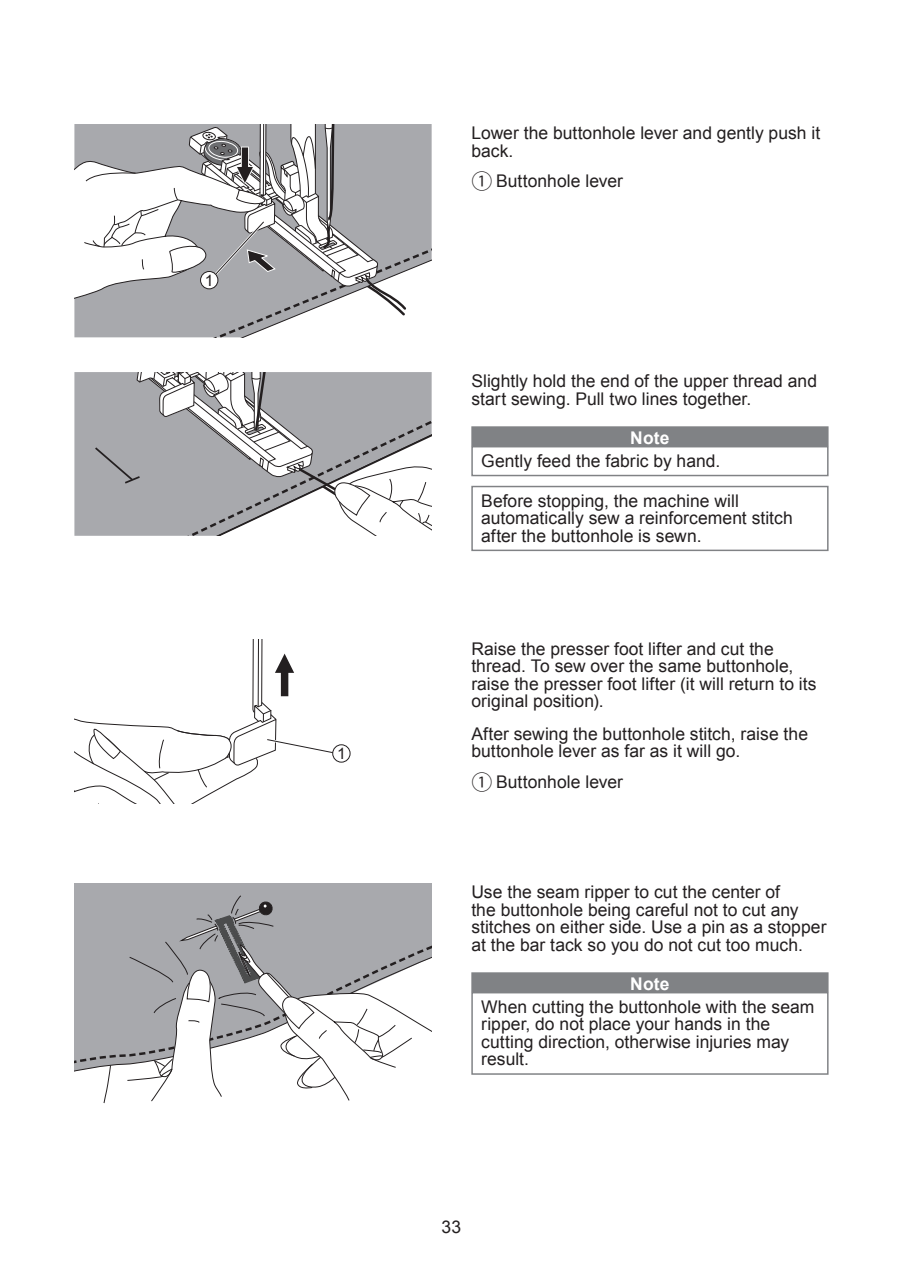
<style>
.page{position:relative;width:903px;height:1275px;background:#fff}
.page>*{position:absolute;margin:0;border:0;box-sizing:border-box;transform-origin:0 0}
.t1{font:17.5px/17.5px "Arial";letter-spacing:.005em;color:#231f20}
.t2{font:700 17.5px "Arial";letter-spacing:.005em;color:#fff}
.t3{font:15.75px "Arial";color:#231f20}
.s1{font-family:"Koz Go Pr 6 N";font-size:21px}
</style>
<div class="page">
<svg style="left:74px;top:124px;width:358px;height:213px"></svg>
<svg style="left:81px;top:372px;width:351px;height:164px"></svg>
<div style="left:332px;top:744px;width:18px;height:19px;border:1px solid #231f20;border-radius:50%"></div>
<svg style="left:74px;top:640px;width:266px;height:164px"></svg>
<div style="left:74px;top:883px;width:358px;height:11px;background:#a8a9ad"></div>
<svg style="left:74px;top:894px;width:358px;height:210px"></svg>
<div style="left:471px;top:426px;width:357px;height:20px;background:#808285"></div>
<div style="left:471px;top:446px;width:357px;height:30px;border:1px solid #808285"></div>
<div style="left:471px;top:486px;width:357px;height:65px;border:1px solid #808285"></div>
<div style="left:471px;top:972px;width:357px;height:20px;background:#808285"></div>
<div style="left:471px;top:992px;width:357px;height:83px;border:1px solid #808285"></div>
<p class="t3" style="left:205px;top:269px;width:10px">1</p>
<p class="t3" style="left:337px;top:743px;width:10px">1</p>
<p class="t1" style="left:471px;top:124px;width:350px">Lower the buttonhole lever and gently push it back.</p>
<p class="t1" style="left:471px;top:172px;width:153px"><span class="s1">①</span> Buttonhole lever</p>
<p class="t1" style="left:471px;top:372px;width:347px">Slightly hold the end of the upper thread and start sewing. Pull two lines together.</p>
<p class="t2" style="left:630px;top:426px;width:41px">Note</p>
<p class="t1" style="left:481px;top:452px;width:241px">Gently feed the fabric by hand.</p>
<p class="t1" style="left:481px;top:492px;width:313px">Before stopping, the machine will automatically sew a reinforcement stitch after the buttonhole is sewn.</p>
<p class="t1" style="left:471px;top:640px;width:347px">Raise the presser foot lifter and cut the thread. To sew over the same buttonhole, raise the presser foot lifter (it will return to its original position).</p>
<p class="t1" style="left:471px;top:725px;width:338px">After sewing the buttonhole stitch, raise the buttonhole lever as far as it will go.</p>
<p class="t1" style="left:471px;top:773px;width:153px"><span class="s1">①</span> Buttonhole lever</p>
<p class="t1" style="left:471px;top:883px;width:357px">Use the seam ripper to cut the center of<br>the buttonhole being careful not to cut any stitches on either side. Use a pin as a stopper at the bar tack so you do not cut too much.</p>
<p class="t2" style="left:630px;top:972px;width:41px">Note</p>
<p class="t1" style="left:481px;top:998px;width:335px">When cutting the buttonhole with the seam ripper, do not place your hands in the cutting direction, otherwise injuries may result.</p>
<p class="t1" style="left:442px;top:1218px;width:21px">33</p>
</div>
